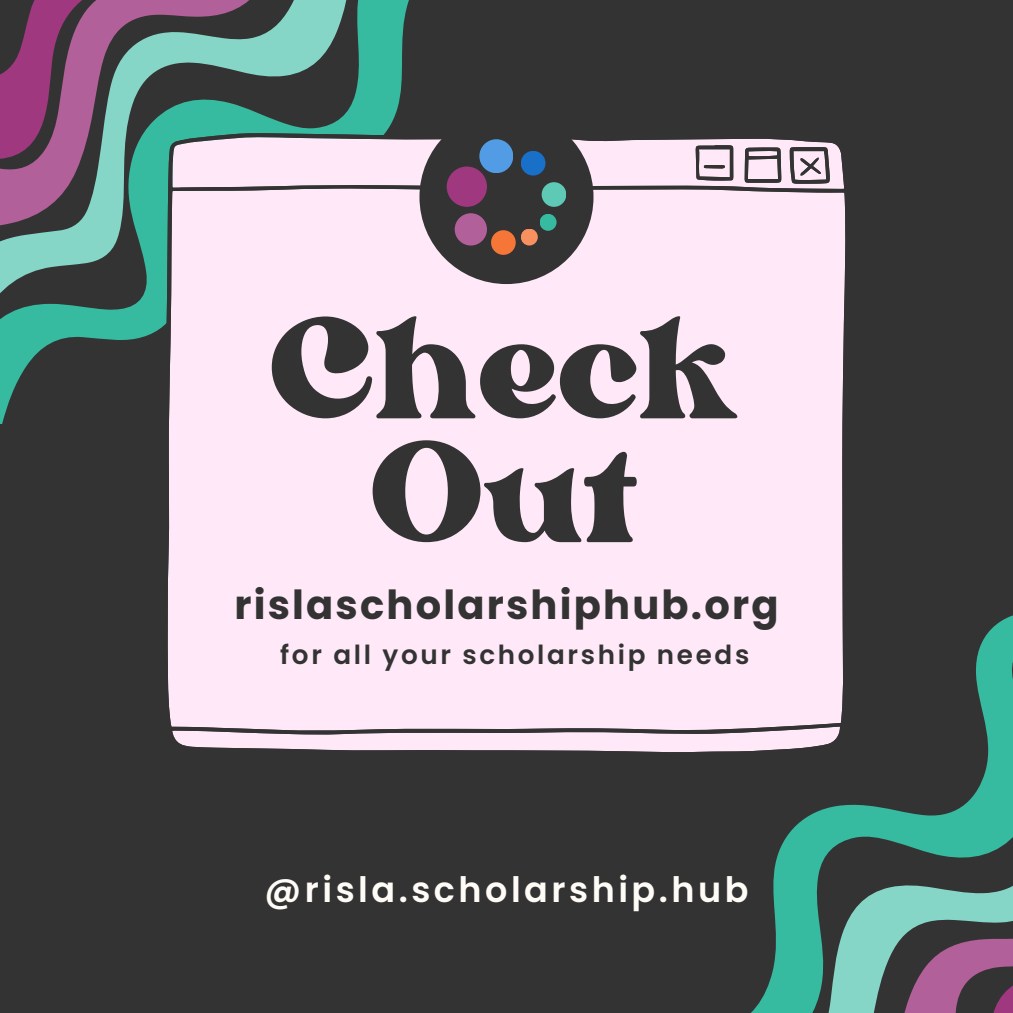
<style>
.page{position:relative;width:1013px;height:1013px;background:#fff}
.page>*{position:absolute;margin:0;border:0;box-sizing:border-box;transform-origin:0 0}
.t1{font:200px "Bright";color:#343333}
.t2{font:700 40px "Poppins";letter-spacing:.055em;color:#343333}
.t3{font:600 35px "Poppins";letter-spacing:.1em;color:#fffcf7}
.t4{font:600 26.25px "Poppins";letter-spacing:.1em;color:#343333}
</style>
<div class="page">
<div style="left:0;top:0;width:1012px;height:1012px;background:#343333"></div>
<svg style="left:0;top:0;width:409px;height:424px"></svg>
<div style="left:164px;top:133px;width:682px;height:619px;background:#ffe9f9"></div>
<div style="left:419px;top:110px;width:174px;height:174px;background:#343333;border-radius:50%"></div>
<div style="left:446px;top:166px;width:41px;height:41px;background:#9f387f;border-radius:50%"></div>
<div style="left:454px;top:213px;width:33px;height:32px;background:#b26099;border-radius:50%"></div>
<div style="left:491px;top:230px;width:24px;height:25px;background:#f67637;border-radius:50%"></div>
<div style="left:521px;top:228px;width:17px;height:17px;background:#f8915f;border-radius:50%"></div>
<div style="left:539px;top:214px;width:17px;height:17px;background:#36bba1;border-radius:50%"></div>
<div style="left:541px;top:182px;width:25px;height:25px;background:#5ec9b4;border-radius:50%"></div>
<div style="left:521px;top:151px;width:24px;height:24px;background:#1870c9;border-radius:50%"></div>
<div style="left:479px;top:139px;width:34px;height:34px;background:#529ce6;border-radius:50%"></div>
<svg style="left:664px;top:517px;width:348px;height:495px"></svg>
<p class="t1" style="left:272px;top:284px;width:471px">Check</p>
<p class="t1" style="left:372px;top:407px;width:269px">Out</p>
<p class="t2" style="left:234px;top:577px;width:545px">rislascholarshiphub.org</p>
<h2 class="t4" style="left:280px;top:636px;width:470px">for all your scholarship needs</h2>
<h1 class="t3" style="left:264px;top:864px;width:485px">@risla.scholarship.hub</h1>
</div>
